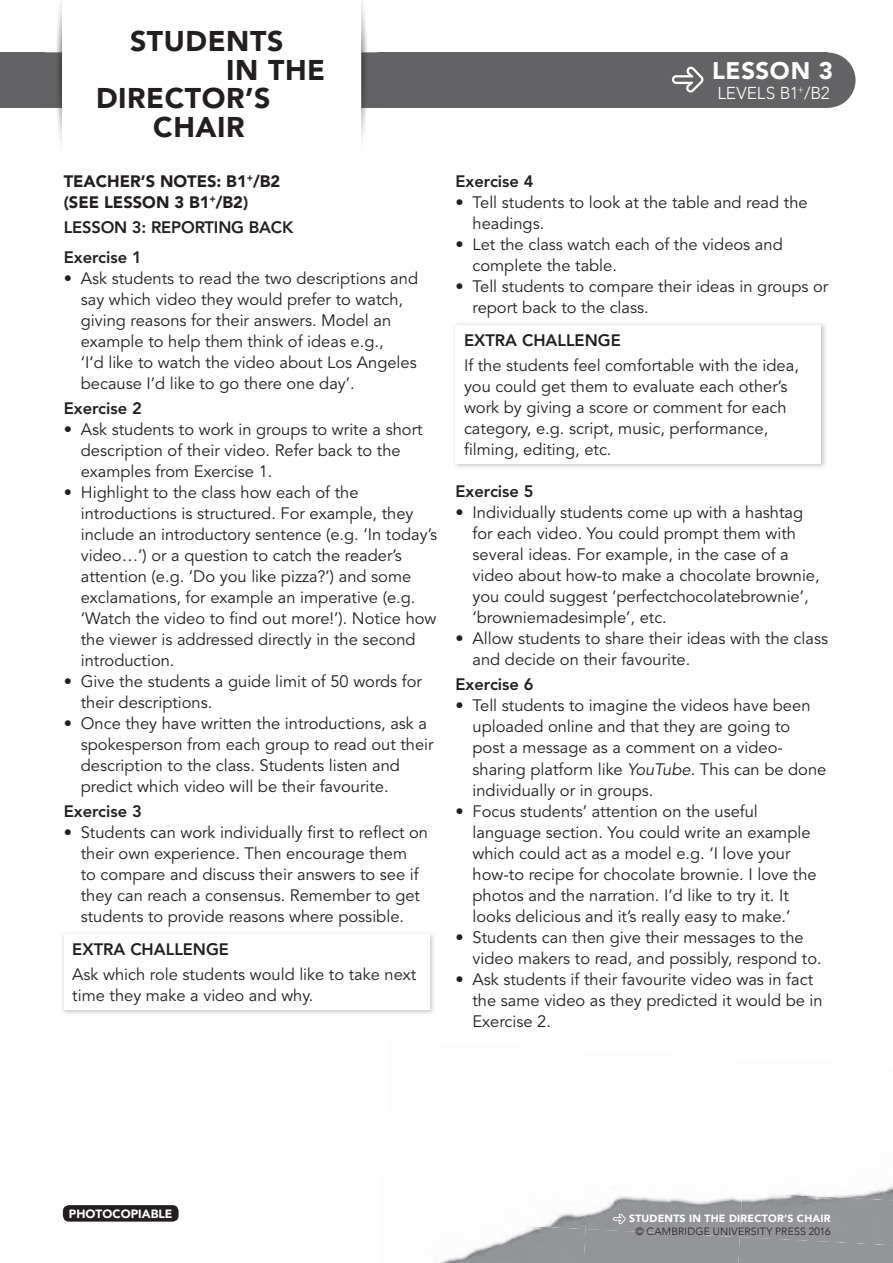
<style>
.page{position:relative;width:893px;height:1263px;background:#fff}
.page>*{position:absolute;margin:0;border:0;box-sizing:border-box;transform-origin:0 0}
.t1{font:900 28.5px "Avenir";letter-spacing:.02em;color:#231f20}
.t2{font:900 24px "Avenir";letter-spacing:.02em;color:#fff}
.t3{font:300 17.25px "Avenir";color:#fff}
.t4{font:16.5px/21px "Avenir LT Std";color:#231f20}
.t5{font:800 16.5px/29.5px "Avenir LT Std";color:#231f20}
.t6{font:900 16.5px/21px "Avenir LT Std";color:#231f20}
.t7{font:900 12px "Avenir";color:#fff}
.t8{font:300 10.5px "Avenir";letter-spacing:.02em;color:#231f20}
.t9{font:900 10.5px "Avenir";letter-spacing:.02em;color:#fff}
.s1{font-style:italic}
</style>
<div class="page">
<div style="left:0;top:53px;width:828px;height:55px;background:#636366"></div>
<div style="left:800px;top:53px;width:55px;height:55px;background:#636366;border-radius:50%"></div>
<div style="left:63px;top:1205px;width:116px;height:16px;background:#231f20;border-radius:6px"></div>
<div style="left:62px;top:0;width:299px;height:155px;background:#fff"></div>
<img style="left:361px;top:0;width:17px;height:142px">
<img style="left:361px;top:53px;width:17px;height:55px">
<img style="left:46px;top:0;width:16px;height:144px">
<img style="left:440px;top:1229px;width:146px;height:34px">
<div style="left:740px;top:1200px;width:153px;height:45px;background:#939598"></div>
<img style="left:585px;top:1196px;width:157px;height:41px">
<img style="left:529px;top:1196px;width:59px;height:33px">
<img style="left:742px;top:1186px;width:151px;height:14px">
<svg style="left:613px;top:1214px;width:13px;height:10px"></svg>
<svg style="left:672px;top:67px;width:31px;height:26px"></svg>
<img style="left:62px;top:933px;width:372px;height:81px">
<div style="left:64px;top:934px;width:366px;height:76px;background:#fff"></div>
<img style="left:454px;top:323px;width:372px;height:145px">
<div style="left:455px;top:325px;width:366px;height:138px;background:#fff"></div>
<h1 class="t1" style="left:130px;top:17px;width:155px">STUDENTS</h1>
<h1 class="t1" style="left:226px;top:45px;width:100px">IN THE</h1>
<h1 class="t1" style="left:96px;top:74px;width:176px">DIRECTOR’S</h1>
<h1 class="t1" style="left:153px;top:102px;width:93px">CHAIR</h1>
<p class="t6" style="left:64px;top:171px;width:218px">TEACHER’S NOTES: B1<sup>+</sup>/B2 (SEE LESSON 3 B1<sup>+</sup>/B2)</p>
<p class="t5" style="left:64px;top:213px;width:231px">LESSON 3: REPORTING BACK<br>Exercise 1</p>
<p class="t4" style="left:81px;top:268px;width:339px;text-indent:-17px">• Ask students to read the two descriptions and say which video they would prefer to watch, giving reasons for their answers. Model an example to help them think of ideas e.g.,<br>‘I’d like to watch the video about Los Angeles because I’d like to go there one day’.</p>
<p class="t5" style="left:64px;top:393px;width:80px">Exercise 2</p>
<p class="t4" style="left:81px;top:419px;width:343px;text-indent:-17px">• Ask students to work in groups to write a short description of their video. Refer back to the examples from Exercise 1.</p>
<p class="t4" style="left:81px;top:482px;width:358px;text-indent:-17px">• Highlight to the class how each of the introductions is structured. For example, they include an introductory sentence (e.g. ‘In today’s video…’) or a question to catch the reader’s attention (e.g. ‘Do you like pizza?’) and some exclamations, for example an imperative (e.g. ‘Watch the video to find out more!’). Notice how the viewer is addressed directly in the second introduction.</p>
<p class="t4" style="left:81px;top:671px;width:343px;text-indent:-17px">• Give the students a guide limit of 50 words for their descriptions.</p>
<p class="t4" style="left:81px;top:713px;width:354px;text-indent:-17px">• Once they have written the introductions, ask a spokesperson from each group to read out their description to the class. Students listen and predict which video will be their favourite.</p>
<p class="t5" style="left:64px;top:797px;width:80px">Exercise 3</p>
<p class="t4" style="left:64px;top:822px;width:366px;text-align:center">• Students can work individually first to reflect on their own experience. Then encourage them<br>to compare and discuss their answers to see if they can reach a consensus. Remember to get students to provide reasons where possible.</p>
<p class="t5" style="left:72px;top:934px;width:158px">EXTRA CHALLENGE</p>
<p class="t4" style="left:72px;top:964px;width:346px">Ask which role students would like to take next time they make a video and why.</p>
<h2 class="t2" style="left:712px;top:50px;width:122px">LESSON 3</h2>
<p class="t3" style="left:717px;top:83px;width:114px">LEVELS B1<sup>+</sup>/B2</p>
<p class="t5" style="left:455px;top:166px;width:80px">Exercise 4</p>
<p class="t4" style="left:472px;top:192px;width:337px;text-indent:-17px">• Tell students to look at the table and read the headings.</p>
<p class="t4" style="left:472px;top:234px;width:312px;text-indent:-17px">• Let the class watch each of the videos and complete the table.</p>
<p class="t4" style="left:472px;top:276px;width:357px;text-indent:-17px">• Tell students to compare their ideas in groups or report back to the class.</p>
<p class="t5" style="left:464px;top:325px;width:158px">EXTRA CHALLENGE</p>
<p class="t4" style="left:464px;top:355px;width:336px">If the students feel comfortable with the idea, you could get them to evaluate each other’s work by giving a score or comment for each category, e.g. script, music, performance, filming, editing, etc.</p>
<p class="t5" style="left:455px;top:477px;width:80px">Exercise 5</p>
<p class="t4" style="left:472px;top:502px;width:349px;text-indent:-17px">• Individually students come up with a hashtag for each video. You could prompt them with several ideas. For example, in the case of a video about how-to make a chocolate brownie, you could suggest ‘perfectchocolatebrownie’, ‘browniemadesimple’, etc.</p>
<p class="t4" style="left:472px;top:628px;width:357px;text-indent:-17px">• Allow students to share their ideas with the class and decide on their favourite.</p>
<p class="t5" style="left:455px;top:670px;width:80px">Exercise 6</p>
<p class="t4" style="left:472px;top:696px;width:355px;text-indent:-17px">• Tell students to imagine the videos have been uploaded online and that they are going to post a message as a comment on a video&shy;sharing platform like <span class="s1">YouTube.</span> This can be done individually or in groups.</p>
<p class="t4" style="left:472px;top:801px;width:346px;text-indent:-17px">• Focus students’ attention on the useful language section. You could write an example which could act as a model e.g. ‘I love your how-to recipe for chocolate brownie. I love the photos and the narration. I’d like to try it. It looks delicious and it’s really easy to make.’</p>
<p class="t4" style="left:472px;top:927px;width:351px;text-indent:-17px">• Students can then give their messages to the video makers to read, and possibly, respond to.</p>
<p class="t4" style="left:472px;top:969px;width:352px;text-indent:-17px">• Ask students if their favourite video was in fact the same video as they predicted it would be in<br>Exercise 2.</p>
<p class="t7" style="left:69px;top:1203px;width:105px">PHOTOCOPIABLE</p>
<p class="t9" style="left:629px;top:1210px;width:203px">STUDENTS IN THE DIRECTOR’S CHAIR</p>
<p class="t8" style="left:635px;top:1225px;width:197px">© CAMBRIDGE UNIVERSITY PRESS 2016</p>
</div>
